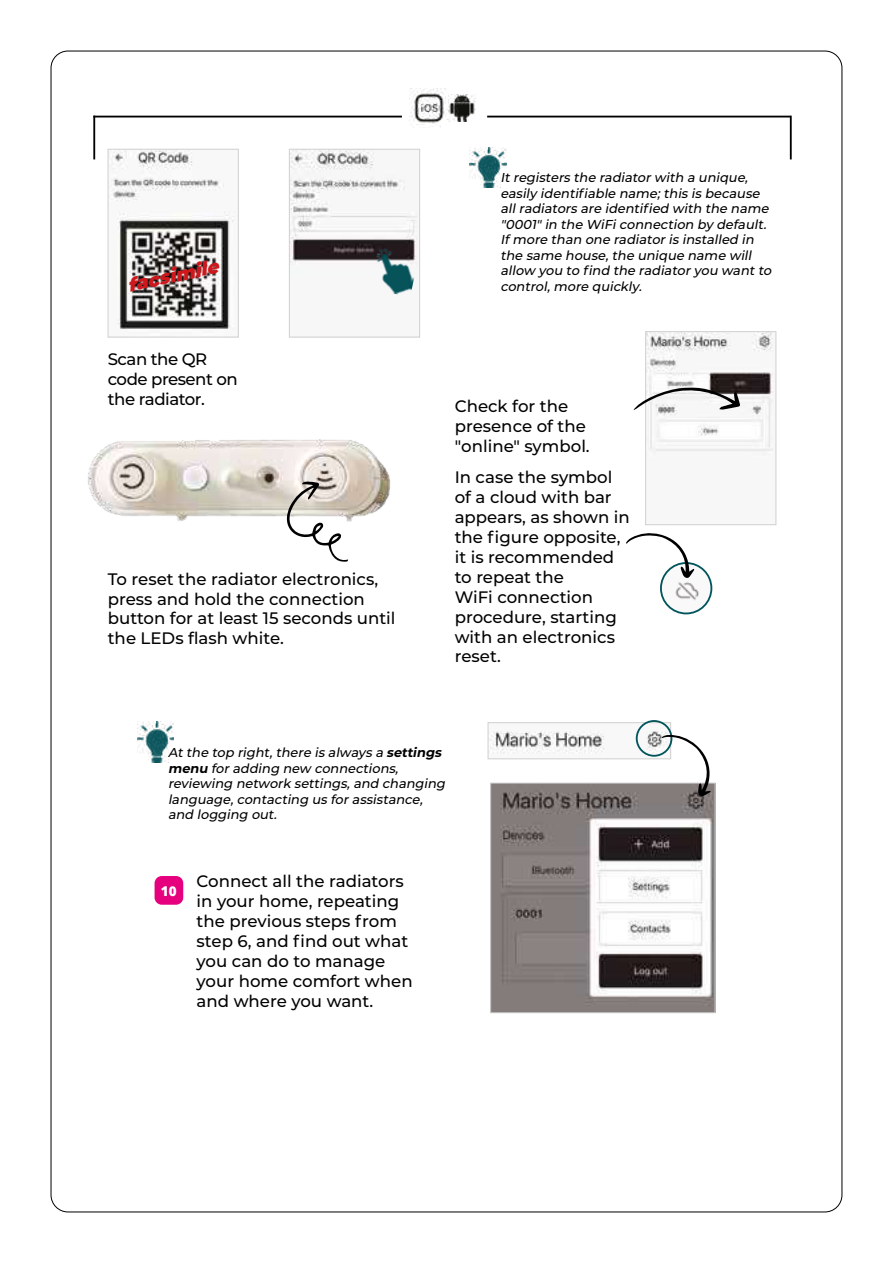
<style>
.page{position:relative;width:893px;height:1263px;background:#fff}
.page>*{position:absolute;margin:0;border:0;box-sizing:border-box;transform-origin:0 0}
.t1{font:italic 900 18.9px "Montserrat";color:#ce181c}
.t2{font:500 16.65px/20px "Montserrat";color:#010202}
.t3{font:500 16.65px/20px "Montserrat";letter-spacing:-.03em;color:#010202}
.t4{font:800 13.5px "Open Sans";color:#fff}
.t5{font:italic 500 12.9px/15.5px "Montserrat";color:#000}
.s1{font-weight:700}
</style>
<div class="page">
<img style="left:110px;top:151px;width:125px;height:178px">
<div style="left:108px;top:149px;width:131px;height:188px;border:1px solid #d0d0d0"></div>
<img style="left:291px;top:151px;width:127px;height:125px">
<div style="left:289px;top:149px;width:131px;height:188px;border:1px solid #d0d0d0"></div>
<hr style="left:93px;top:116px;width:309px;height:1px;background:#000">
<hr style="left:487px;top:116px;width:303px;height:1px;background:#000">
<hr style="left:93px;top:116px;width:2px;height:43px;background:#000">
<hr style="left:790px;top:116px;width:2px;height:43px;background:#000">
<img style="left:410px;top:89px;width:38px;height:39px">
<img style="left:449px;top:95px;width:26px;height:27px">
<img style="left:647px;top:333px;width:127px;height:122px">
<div style="left:645px;top:331px;width:131px;height:194px;border:1px solid #d0d0d0"></div>
<img style="left:661px;top:563px;width:50px;height:50px;border-radius:25px">
<div style="left:660px;top:562px;width:52px;height:52px;border:2px solid #03555c;border-radius:50%"></div>
<img style="left:88px;top:439px;width:303px;height:83px">
<svg style="left:633px;top:386px;width:107px;height:24px"></svg>
<svg style="left:287px;top:481px;width:61px;height:81px"></svg>
<img style="left:470px;top:147px;width:36px;height:41px">
<svg style="left:626px;top:533px;width:68px;height:45px"></svg>
<img style="left:137px;top:722px;width:37px;height:40px">
<img style="left:492px;top:785px;width:221px;height:226px">
<div style="left:490px;top:783px;width:225px;height:230px;border:1px solid #d0d0d0"></div>
<img style="left:490px;top:724px;width:179px;height:33px">
<div style="left:488px;top:722px;width:183px;height:37px;border:1px solid #d0d0d0"></div>
<div style="left:636px;top:720px;width:36px;height:37px;border:2px solid #03555c;border-radius:50%"></div>
<svg style="left:662px;top:735px;width:49px;height:62px"></svg>
<img style="left:370px;top:247px;width:49px;height:50px">
<div style="left:155px;top:876px;width:28px;height:29px;background:#e6007d;border-radius:7px"></div>
<p class="t1" style="left:125px;top:271px;width:94px;rotate:-12deg">facsimile</p>
<p class="t3" style="left:108px;top:348px;width:132px">Scan the QR code present on the radiator.</p>
<p class="t2" style="left:108px;top:568px;width:289px">To reset the radiator electronics, press and hold the connection button for at least 15 seconds until the LEDs flash white.</p>
<p class="t5" style="left:500px;top:170px;width:275px">Itregisters the radiatorwith a unique, easily identifiable name;this is because allradiators are identified with the name "0001"in the WiFiconnection by default.<br>Ifmore than one radiatoris installed in the same house,the unique name will allow you to find the radiatoryou wantto control,more quickly.</p>
<p class="t2" style="left:455px;top:396px;width:136px">Check for the presence of the "online" symbol.</p>
<p class="t2" style="left:455px;top:466px;width:177px">In case the symbol of a cloud with bar appears, as shown in the figure opposite, it is recommended to repeat the<br>WiFi connection procedure, starting with an electronics reset.</p>
<p class="t5" style="left:168px;top:744px;width:282px">Atthe top right,there is always a <span class="s1">settings menu</span> foradding new connections, reviewing network settings,and changing language,contacting us forassistance, and logging out.</p>
<p class="t4" style="left:161px;top:880px;width:17px">10</p>
<p class="t2" style="left:197px;top:871px;width:218px">Connect all the radiators in your home, repeating the previous steps from step 6, and find out what you can do to manage your home comfort when and where you want.</p>
</div>
